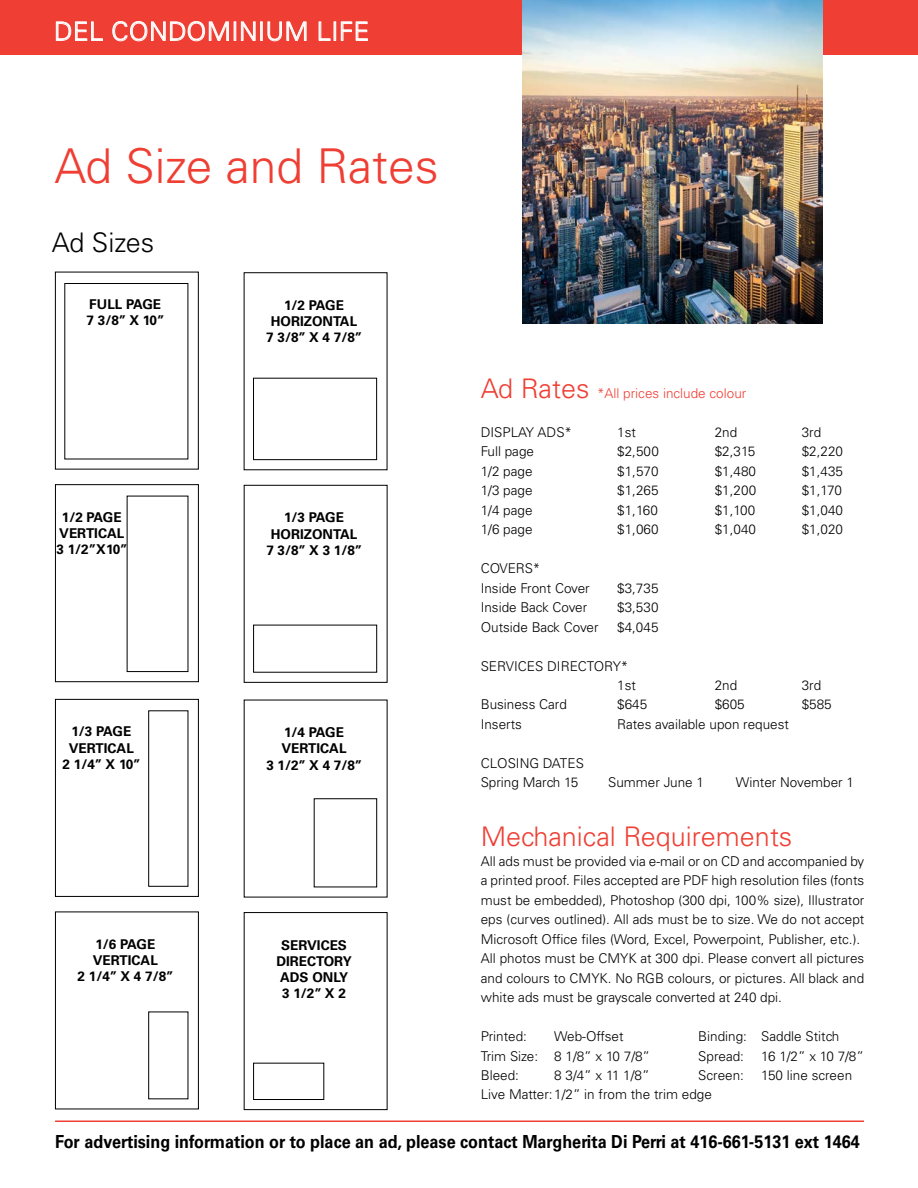
<style>
.page{position:relative;width:918px;height:1188px;background:#fff}
.page>*{position:absolute;margin:0;border:0;box-sizing:border-box;transform-origin:0 0}
.t1{font:300 48px "Univers LT Std";color:#ef3e33}
.t2{font:300 27px "Univers LT Std";color:#ef3e33}
.t3{font:300 27px "Univers LT Std";color:#000}
.t4{font:300 25.5px "Univers LT Std";letter-spacing:.02em;color:#fff}
.t5{font:700 18px "Univers LT Std";color:#000;scale:.9 1}
.t6{font:300 13.5px/19.5px "Univers LT Std";color:#000}
.t7{font:700 13.5px/16.2px "Univers LT Std";color:#000;text-align:center}
.t8{font:300 13.5px "Univers LT Std";color:#ef3e33}
.s1{font-size:27px}
</style>
<div class="page">
<hr style="left:55px;top:1120px;width:809px;height:2px;background:#ef3e33">
<div style="left:0;top:0;width:918px;height:54px;background:#ef3e33"></div>
<svg style="left:56px;top:21px;width:47px;height:20px"></svg>
<svg style="left:112px;top:21px;width:144px;height:21px"></svg>
<div style="left:260px;top:22px;width:3px;height:19px;border:1px solid #fff"></div>
<svg style="left:267px;top:21px;width:40px;height:21px"></svg>
<svg style="left:318px;top:21px;width:50px;height:20px"></svg>
<img style="left:523px;top:0;width:299px;height:324px">
<div style="left:55px;top:272px;width:144px;height:198px;border:1px solid #000"></div>
<div style="left:253px;top:378px;width:124px;height:82px;border:1px solid #000"></div>
<div style="left:55px;top:484px;width:144px;height:198px;border:1px solid #000"></div>
<div style="left:244px;top:485px;width:144px;height:198px;border:1px solid #000"></div>
<div style="left:55px;top:699px;width:144px;height:198px;border:1px solid #000"></div>
<div style="left:148px;top:711px;width:40px;height:175px;border:1px solid #000"></div>
<div style="left:314px;top:799px;width:63px;height:88px;border:1px solid #000"></div>
<div style="left:55px;top:912px;width:144px;height:197px;border:1px solid #000"></div>
<div style="left:148px;top:1012px;width:40px;height:87px;border:1px solid #000"></div>
<div style="left:244px;top:912px;width:144px;height:198px;border:1px solid #000"></div>
<div style="left:253px;top:1063px;width:71px;height:37px;border:1px solid #000"></div>
<h3 class="t4" style="left:54px;top:16px;width:317px">DEL CONDOMINIUM LIFE</h3>
<h1 class="t1" style="left:54px;top:137px;width:386px">Ad Size and Rates</h1>
<h2 class="t3" style="left:52px;top:226px;width:104px">Ad Sizes</h2>
<p class="t7" style="left:87px;top:296px;width:80px;text-align:left">FULL PAGE<br>7 3/8” X 10”</p>
<p class="t7" style="left:266px;top:297px;width:98px">1/2 PAGE<br>HORIZONTAL<br>7 3/8” X 4 7/8”</p>
<p class="t7" style="left:57px;top:509px;width:73px">1/2 PAGE<br>VERTICAL<br>3 1/2”X10”</p>
<p class="t7" style="left:266px;top:510px;width:98px">1/3 PAGE<br>HORIZONTAL<br>7 3/8” X 3 1/8”</p>
<p class="t7" style="left:63px;top:724px;width:80px">1/3 PAGE<br>VERTICAL<br>2 1/4” X 10”</p>
<p class="t7" style="left:266px;top:724px;width:98px">1/4 PAGE<br>VERTICAL<br>3 1/2” X 4 7/8”</p>
<p class="t7" style="left:78px;top:936px;width:98px">1/6 PAGE<br>VERTICAL<br>2 1/4” X 4 7/8”</p>
<p class="t7" style="left:276px;top:937px;width:77px">SERVICES<br>DIRECTORY<br>ADS ONLY<br>3 1/2” X 2</p>
<p class="t8" style="left:481px;top:385px;width:267px"><span class="s1">Ad Rates</span> *All prices include colour</p>
<p class="t6" style="left:481px;top:422px;width:93px">DISPLAY ADS*</p>
<p class="t6" style="left:617px;top:422px;width:20px">1st</p>
<p class="t6" style="left:715px;top:422px;width:24px">2nd</p>
<p class="t6" style="left:802px;top:422px;width:21px">3rd</p>
<p class="t6" style="left:481px;top:442px;width:55px">Full page</p>
<p class="t6" style="left:617px;top:442px;width:43px">$2,500</p>
<p class="t6" style="left:715px;top:442px;width:42px">$2,315</p>
<p class="t6" style="left:802px;top:442px;width:43px">$2,220</p>
<p class="t6" style="left:481px;top:461px;width:53px">1/2 page</p>
<p class="t6" style="left:617px;top:461px;width:43px">$1,570</p>
<p class="t6" style="left:715px;top:461px;width:43px">$1,480</p>
<p class="t6" style="left:802px;top:461px;width:43px">$1,435</p>
<p class="t6" style="left:481px;top:481px;width:53px">1/3 page</p>
<p class="t6" style="left:617px;top:481px;width:43px">$1,265</p>
<p class="t6" style="left:715px;top:481px;width:43px">$1,200</p>
<p class="t6" style="left:802px;top:481px;width:42px">$1,170</p>
<p class="t6" style="left:481px;top:500px;width:53px">1/4 page</p>
<p class="t6" style="left:617px;top:500px;width:42px">$1,160</p>
<p class="t6" style="left:715px;top:500px;width:42px">$1,100</p>
<p class="t6" style="left:802px;top:500px;width:43px">$1,040</p>
<p class="t6" style="left:481px;top:519px;width:53px">1/6 page</p>
<p class="t6" style="left:617px;top:519px;width:43px">$1,060</p>
<p class="t6" style="left:715px;top:519px;width:43px">$1,040</p>
<p class="t6" style="left:802px;top:519px;width:43px">$1,020</p>
<p class="t6" style="left:481px;top:558px;width:111px">COVERS*<br>Inside Front Cover</p>
<p class="t6" style="left:617px;top:578px;width:43px">$3,735</p>
<p class="t6" style="left:481px;top:597px;width:108px">Inside Back Cover</p>
<p class="t6" style="left:617px;top:597px;width:43px">$3,530</p>
<p class="t6" style="left:481px;top:617px;width:119px">Outside Back Cover</p>
<p class="t6" style="left:617px;top:617px;width:43px">$4,045</p>
<p class="t6" style="left:617px;top:656px;width:20px;text-indent:-136px">SERVICES DIRECTORY*<br>1st</p>
<p class="t6" style="left:715px;top:675px;width:24px">2nd</p>
<p class="t6" style="left:802px;top:675px;width:21px">3rd</p>
<p class="t6" style="left:481px;top:695px;width:88px">Business Card</p>
<p class="t6" style="left:617px;top:695px;width:32px">$645</p>
<p class="t6" style="left:715px;top:695px;width:32px">$605</p>
<p class="t6" style="left:802px;top:695px;width:32px">$585</p>
<p class="t6" style="left:481px;top:714px;width:43px">Inserts</p>
<p class="t6" style="left:617px;top:714px;width:173px">Rates available upon request</p>
<p class="t6" style="left:481px;top:753px;width:105px">CLOSING DATES<br>Spring March 15</p>
<p class="t6" style="left:608px;top:773px;width:97px">Summer June 1</p>
<p class="t6" style="left:736px;top:773px;width:120px">Winter November 1</p>
<h2 class="t2" style="left:481px;top:820px;width:313px">Mechanical Requirements</h2>
<p class="t6" style="left:481px;top:851px;width:385px">All ads must be provided via e-mail or on CD and accompanied by a printed proof. Files accepted are PDF high resolution files (fonts must be embedded), Photoshop (300 dpi, 100% size), Illustrator eps (curves outlined). All ads must be to size. We do not accept Microsoft Office files (Word, Excel, Powerpoint, Publisher, etc.).<br>All photos must be CMYK at 300 dpi. Please convert all pictures and colours to CMYK. No RGB colours, or pictures. All black and white ads must be grayscale converted at 240 dpi.</p>
<p class="t6" style="left:481px;top:1026px;width:48px">Printed:</p>
<p class="t6" style="left:554px;top:1026px;width:71px">Web-Offset</p>
<p class="t6" style="left:698px;top:1026px;width:143px">Binding: Saddle Stitch</p>
<p class="t6" style="left:481px;top:1046px;width:171px">Trim Size: 8 1/8” x 10 7/8”</p>
<p class="t6" style="left:698px;top:1046px;width:47px">Spread:</p>
<p class="t6" style="left:761px;top:1046px;width:104px">16 1/2” x 10 7/8”</p>
<p class="t6" style="left:481px;top:1065px;width:40px">Bleed:</p>
<p class="t6" style="left:554px;top:1065px;width:97px">8 3/4” x 11 1/8”</p>
<p class="t6" style="left:698px;top:1065px;width:47px">Screen:</p>
<p class="t6" style="left:761px;top:1065px;width:92px">150 line screen</p>
<p class="t6" style="left:481px;top:1085px;width:233px">Live Matter:1/2” in from the trim edge</p>
<h3 class="t5" style="left:55px;top:1131px;width:896px">For advertising information or to place an ad, please contact Margherita Di Perri at 416-661-5131 ext 1464</h3>
</div>
